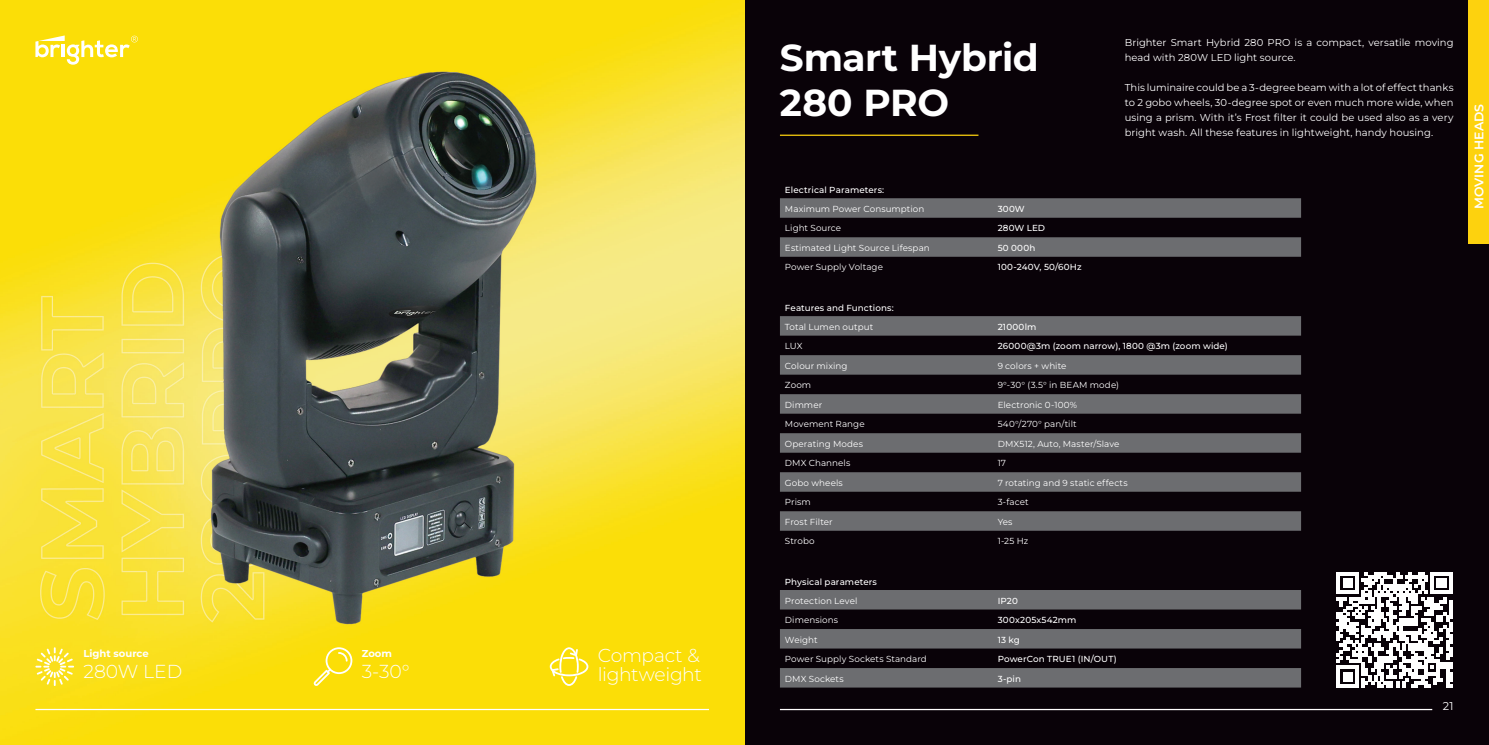
<style>
.page{position:relative;width:1489px;height:745px;background:#fff}
.page>*{position:absolute;margin:0;border:0;box-sizing:border-box;transform-origin:0 0}
.t1{font:700 37.5px "Montserrat";letter-spacing:-.01em;color:#fff}
.t2{font:300 18.75px/18.8px "Montserrat";letter-spacing:-.015em;color:#fff}
.t3{font:600 12.5px "Montserrat";color:#fff}
.t4{font:11.25px "Montserrat";color:#fff}
.t5{font:10px/15px "Montserrat";letter-spacing:.005em;color:#fff}
.t6{font:700 10px "Montserrat";color:#fff}
.t7{font:8.75px "Montserrat";letter-spacing:.01em;color:#fff}
.t8{font:500 8.75px "Montserrat";letter-spacing:.015em;color:#fff}
</style>
<div class="page">
<div style="left:733px;top:0;width:755px;height:744px;background:#090208"></div>
<hr style="left:780px;top:708px;width:651px;height:1px;background:#fff">
<div style="left:1468px;top:0;width:20px;height:243px;background:#fdd20e"></div>
<hr style="left:780px;top:134px;width:198px;height:2px;background:#fdd20e">
<img style="left:0;top:0;width:744px;height:744px">
<svg style="left:314px;top:647px;width:38px;height:38px"></svg>
<svg style="left:549px;top:647px;width:39px;height:38px"></svg>
<svg style="left:35px;top:647px;width:39px;height:38px"></svg>
<hr style="left:35px;top:708px;width:674px;height:1px;background:#fff">
<svg style="left:35px;top:35px;width:103px;height:30px"></svg>
<svg style="left:1336px;top:572px;width:116px;height:115px"></svg>
<svg style="left:780px;top:590px;width:520px;height:97px;fill:#6c6d70"></svg>
<svg style="left:780px;top:198px;width:520px;height:58px"></svg>
<svg style="left:780px;top:316px;width:520px;height:214px;fill:#6c6d70"></svg>
<p class="t6" style="left:83px;top:646px;width:67px">Light source</p>
<p class="t2" style="left:83px;top:663px;width:100px">280W LED</p>
<p class="t6" style="left:362px;top:646px;width:32px">Zoom</p>
<p class="t2" style="left:362px;top:663px;width:49px">3-30°</p>
<p class="t2" style="left:598px;top:647px;width:105px">Compact &amp; lightweight</p>
<p class="t1" style="left:780px;top:31px;width:260px">Smart Hybrid</p>
<p class="t1" style="left:780px;top:76px;width:171px">280 PRO</p>
<p class="t5" style="left:1124px;top:35px;width:330px">Brighter Smart Hybrid 280 PRO is a compact, versatile moving head with 280W LED light source.</p>
<p class="t5" style="left:1124px;top:80px;width:330px;text-align:justify">This luminaire could be a 3-degree beam with a lot of effect thanks to 2 gobo wheels, 30-degree spot or even much more wide, when using a prism. With it’s Frost filter it could be used also as a very bright wash. All these features in lightweight, handy housing.</p>
<p class="t8" style="left:785px;top:184px;width:101px">Electrical Parameters:</p>
<p class="t7" style="left:785px;top:203px;width:141px">Maximum Power Consumption</p>
<p class="t8" style="left:997px;top:202px;width:29px">300W</p>
<p class="t7" style="left:785px;top:222px;width:58px">Light Source</p>
<p class="t8" style="left:997px;top:222px;width:49px">280W LED</p>
<p class="t7" style="left:785px;top:242px;width:146px">Estimated Light Source Lifespan</p>
<p class="t8" style="left:997px;top:241px;width:39px">50 000h</p>
<p class="t7" style="left:785px;top:261px;width:100px">Power Supply Voltage</p>
<p class="t8" style="left:997px;top:261px;width:85px">100-240V, 50/60Hz</p>
<p class="t8" style="left:785px;top:302px;width:110px">Features and Functions:</p>
<p class="t7" style="left:785px;top:320px;width:90px">Total Lumen output</p>
<p class="t8" style="left:997px;top:320px;width:40px">21000lm</p>
<p class="t7" style="left:785px;top:340px;width:19px">LUX</p>
<p class="t8" style="left:997px;top:340px;width:232px">26000@3m (zoom narrow), 1800 @3m (zoom wide)</p>
<p class="t7" style="left:785px;top:359px;width:64px">Colour mixing</p>
<p class="t7" style="left:997px;top:359px;width:70px">9 colors + white</p>
<p class="t7" style="left:785px;top:379px;width:28px">Zoom</p>
<p class="t7" style="left:997px;top:379px;width:123px">9°-30° (3.5° in BEAM mode)</p>
<p class="t7" style="left:785px;top:398px;width:39px">Dimmer</p>
<p class="t7" style="left:997px;top:398px;width:81px">Electronic 0-100%</p>
<p class="t7" style="left:785px;top:418px;width:81px">Movement Range</p>
<p class="t7" style="left:997px;top:418px;width:80px">540°/270° pan/tilt</p>
<p class="t7" style="left:785px;top:437px;width:79px">Operating Modes</p>
<p class="t7" style="left:997px;top:437px;width:123px">DMX512, Auto, Master/Slave</p>
<p class="t7" style="left:785px;top:457px;width:67px">DMX Channels</p>
<p class="t7" style="left:997px;top:457px;width:10px">17</p>
<p class="t7" style="left:785px;top:476px;width:59px">Gobo wheels</p>
<p class="t7" style="left:997px;top:476px;width:131px">7 rotating and 9 static effects</p>
<p class="t7" style="left:785px;top:496px;width:27px">Prism</p>
<p class="t7" style="left:997px;top:496px;width:33px">3-facet</p>
<p class="t7" style="left:785px;top:515px;width:49px">Frost Filter</p>
<p class="t7" style="left:997px;top:515px;width:16px">Yes</p>
<p class="t7" style="left:785px;top:535px;width:31px">Strobo</p>
<p class="t7" style="left:997px;top:535px;width:32px">1-25 Hz</p>
<p class="t8" style="left:785px;top:575px;width:93px">Physical parameters</p>
<p class="t7" style="left:785px;top:594px;width:74px">Protection Level</p>
<p class="t8" style="left:997px;top:594px;width:22px">IP20</p>
<p class="t7" style="left:785px;top:613px;width:55px">Dimensions</p>
<p class="t8" style="left:997px;top:613px;width:80px">300x205x542mm</p>
<p class="t7" style="left:785px;top:633px;width:34px">Weight</p>
<p class="t8" style="left:997px;top:633px;width:24px">13 kg</p>
<p class="t7" style="left:785px;top:652px;width:143px">Power Supply Sockets Standard</p>
<p class="t8" style="left:997px;top:652px;width:121px">PowerCon TRUE1 (IN/OUT)</p>
<p class="t7" style="left:785px;top:672px;width:60px">DMX Sockets</p>
<p class="t8" style="left:997px;top:672px;width:25px">3-pin</p>
<p class="t4" style="left:1442px;top:697px;width:12px">21</p>
<h3 class="t3" style="left:1469px;top:209px;width:107px;rotate:-90deg">MOVING HEADS</h3>
</div>
